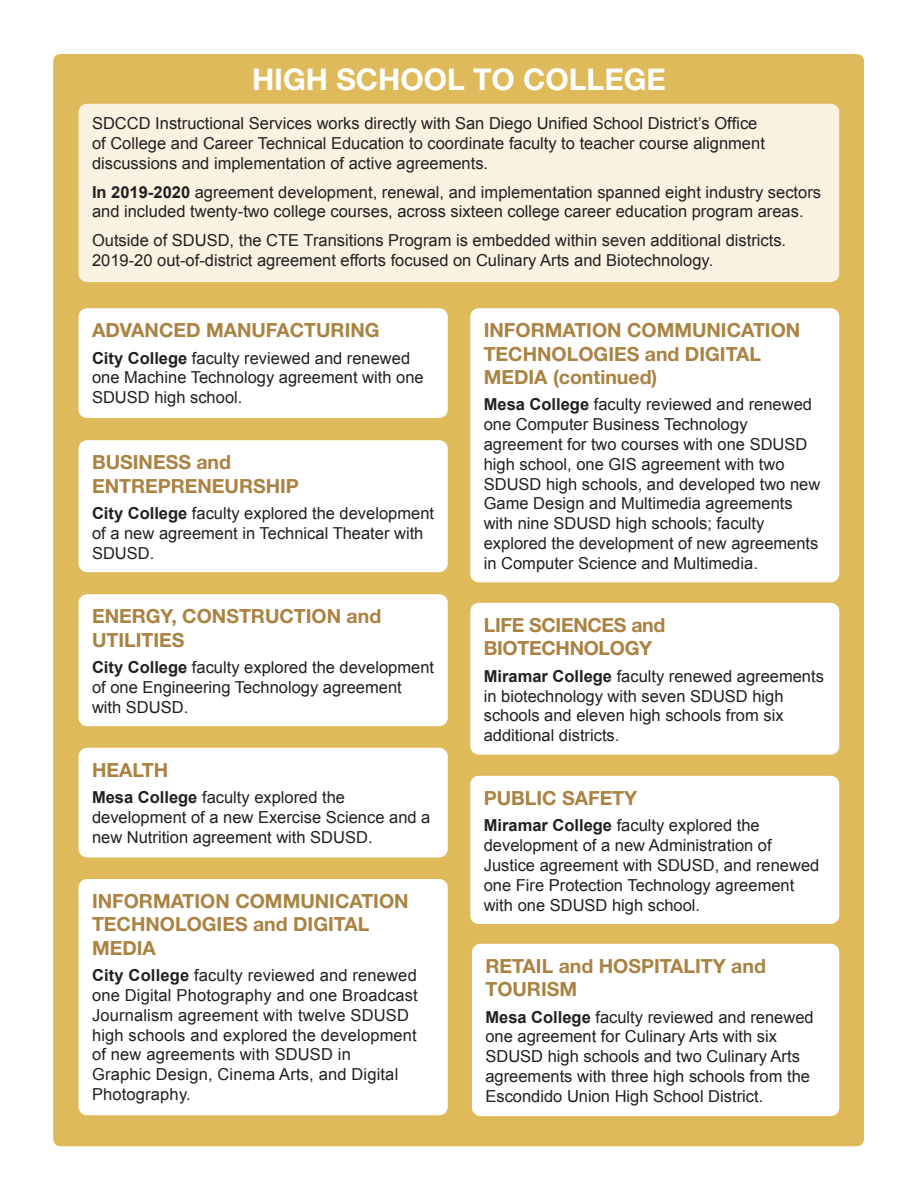
<style>
.page{position:relative;width:918px;height:1188px;background:#fff}
.page>*{position:absolute;margin:0;border:0;box-sizing:border-box;transform-origin:0 0}
.Subheading{font:700 30px "Helvetica Neue LT Std";color:#fff}
.Sector_title{font:700 19.5px/23.4px "Helvetica Neue LT Std";color:#aa8241}
.t1{font:16.5px/19.8px "Arial";color:#231f20}
.s1{font-weight:700}
</style>
<div class="page">
<div style="left:53px;top:54px;width:811px;height:1092px;background:#deba5b;border-radius:7px"></div>
<div style="left:76px;top:306px;width:374px;height:114px;background:#fff;border-radius:11px"></div>
<div style="left:74px;top:304px;width:378px;height:119px;border:4px solid #deba5b;border-radius:11px"></div>
<div style="left:76px;top:101px;width:765px;height:183px;background:#f9f2e1;border-radius:11px"></div>
<div style="left:74px;top:99px;width:770px;height:188px;border:4px solid #deba5b;border-radius:11px"></div>
<div style="left:76px;top:438px;width:374px;height:136px;background:#fff;border-radius:11px"></div>
<div style="left:74px;top:436px;width:378px;height:141px;border:4px solid #deba5b;border-radius:11px"></div>
<div style="left:76px;top:592px;width:374px;height:136px;background:#fff;border-radius:11px"></div>
<div style="left:74px;top:590px;width:378px;height:141px;border:4px solid #deba5b;border-radius:11px"></div>
<div style="left:76px;top:746px;width:374px;height:114px;background:#fff;border-radius:11px"></div>
<div style="left:74px;top:743px;width:378px;height:119px;border:4px solid #deba5b;border-radius:11px"></div>
<div style="left:468px;top:306px;width:374px;height:279px;background:#fff;border-radius:11px"></div>
<div style="left:466px;top:304px;width:378px;height:283px;border:4px solid #deba5b;border-radius:11px"></div>
<div style="left:468px;top:601px;width:374px;height:156px;background:#fff;border-radius:11px"></div>
<div style="left:466px;top:598px;width:378px;height:161px;border:4px solid #deba5b;border-radius:11px"></div>
<div style="left:468px;top:774px;width:374px;height:152px;background:#fff;border-radius:11px"></div>
<div style="left:466px;top:771px;width:378px;height:158px;border:4px solid #deba5b;border-radius:11px"></div>
<div style="left:470px;top:942px;width:372px;height:176px;background:#fff;border-radius:11px"></div>
<div style="left:467px;top:939px;width:377px;height:182px;border:4px solid #deba5b;border-radius:11px"></div>
<div style="left:76px;top:877px;width:374px;height:241px;background:#fff;border-radius:11px"></div>
<div style="left:74px;top:874px;width:378px;height:246px;border:4px solid #deba5b;border-radius:11px"></div>
<p class="Subheading" style="left:252px;top:60px;width:415px">HIGH SCHOOL TO COLLEGE</p>
<p class="t1" style="left:92px;top:114px;width:674px">SDCCD Instructional Services works directly with San Diego Unified School District’s Office of College and Career Technical Education to coordinate faculty to teacher course alignment discussions and implementation of active agreements.</p>
<p class="t1" style="left:92px;top:182px;width:731px"><span class="s1">In 2019-2020</span> agreement development, renewal, and implementation spanned eight industry sectors and included twenty-two college courses, across sixteen college career education program areas.</p>
<p class="t1" style="left:92px;top:231px;width:696px">Outside of SDUSD, the CTE Transitions Program is embedded within seven additional districts.<br>2019-20 out-of-district agreement efforts focused on Culinary Arts and Biotechnology.</p>
<p class="Sector_title" style="left:92px;top:318px;width:289px">ADVANCED MANUFACTURING</p>
<p class="t1" style="left:92px;top:348px;width:333px"><span class="s1">City College</span> faculty reviewed and renewed one Machine Technology agreement with one<br>SDUSD high school.</p>
<p class="Sector_title" style="left:92px;top:450px;width:208px">BUSINESS and<br>ENTREPRENEURSHIP</p>
<p class="t1" style="left:92px;top:504px;width:344px"><span class="s1">City College</span> faculty explored the development of a new agreement in Technical Theater with<br>SDUSD.</p>
<p class="Sector_title" style="left:92px;top:604px;width:291px">ENERGY, CONSTRUCTION and<br>UTILITIES</p>
<p class="t1" style="left:92px;top:658px;width:344px"><span class="s1">City College</span> faculty explored the development of one Engineering Technology agreement with SDUSD.</p>
<p class="Sector_title" style="left:92px;top:758px;width:78px">HEALTH</p>
<p class="t1" style="left:92px;top:788px;width:340px"><span class="s1">Mesa College</span> faculty explored the development of a new Exercise Science and a new Nutrition agreement with SDUSD.</p>
<p class="Sector_title" style="left:92px;top:889px;width:318px">INFORMATION COMMUNICATION<br>TECHNOLOGIES and DIGITAL<br>MEDIA</p>
<p class="t1" style="left:92px;top:966px;width:327px"><span class="s1">City College</span> faculty reviewed and renewed one Digital Photography and one Broadcast Journalism agreement with twelve SDUSD high schools and explored the development of new agreements with SDUSD in<br>Graphic Design, Cinema Arts, and Digital Photography.</p>
<p class="Sector_title" style="left:484px;top:318px;width:318px">INFORMATION COMMUNICATION<br>TECHNOLOGIES and DIGITAL<br>MEDIA (continued)</p>
<p class="t1" style="left:484px;top:395px;width:338px"><span class="s1">Mesa College</span> faculty reviewed and renewed one Computer Business Technology agreement for two courses with one SDUSD high school, one GIS agreement with two SDUSD high schools, and developed two new Game Design and Multimedia agreements with nine SDUSD high schools; faculty explored the development of new agreements in Computer Science and Multimedia.</p>
<p class="Sector_title" style="left:484px;top:613px;width:183px">LIFE SCIENCES and<br>BIOTECHNOLOGY</p>
<p class="t1" style="left:484px;top:666px;width:342px"><span class="s1">Miramar College</span> faculty renewed agreements in biotechnology with seven SDUSD high schools and eleven high schools from six additional districts.</p>
<p class="Sector_title" style="left:484px;top:786px;width:155px">PUBLIC SAFETY</p>
<p class="t1" style="left:484px;top:816px;width:337px"><span class="s1">Miramar College</span> faculty explored the development of a new Administration of Justice agreement with SDUSD, and renewed one Fire Protection Technology agreement with one SDUSD high school.</p>
<p class="Sector_title" style="left:485px;top:954px;width:282px">RETAIL and HOSPITALITY and<br>TOURISM</p>
<p class="t1" style="left:485px;top:1007px;width:330px"><span class="s1">Mesa College</span> faculty reviewed and renewed one agreement for Culinary Arts with six SDUSD high schools and two Culinary Arts agreements with three high schools from the Escondido Union High School District.</p>
</div>
